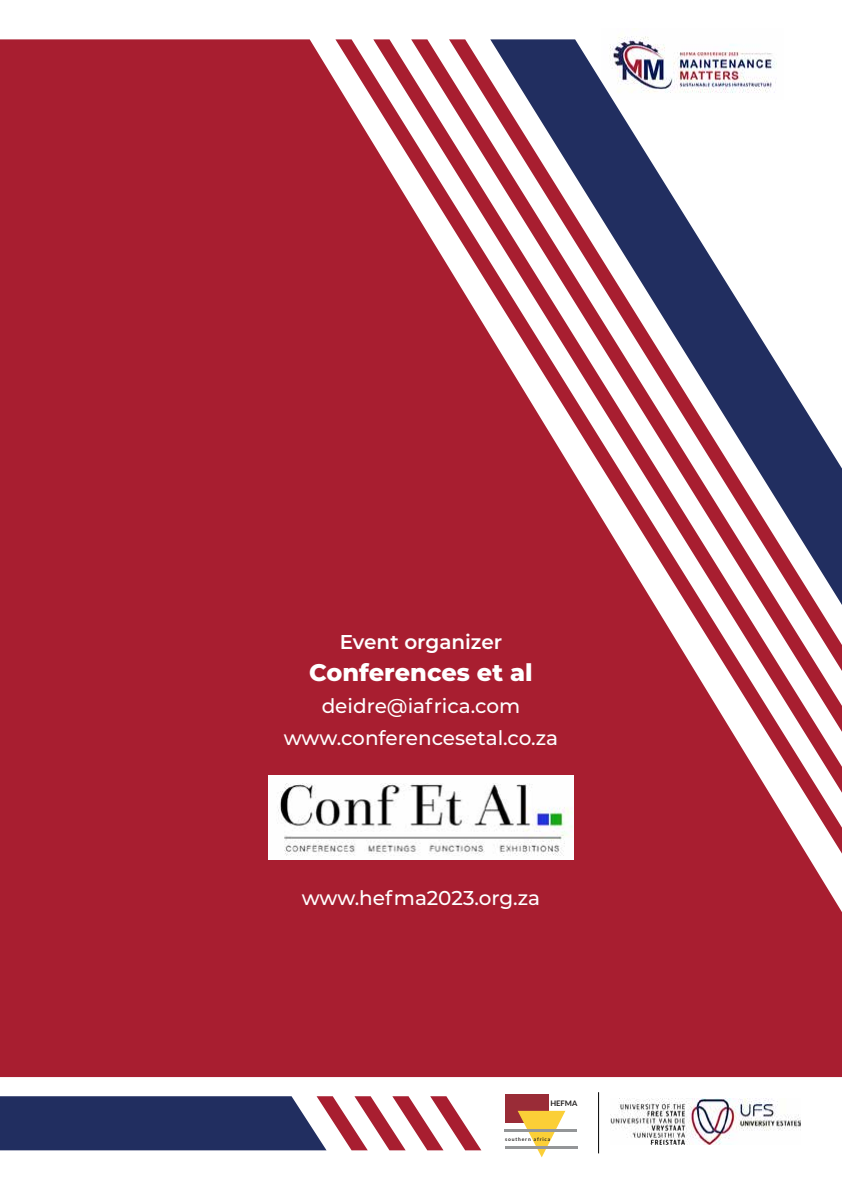
<style>
.page{position:relative;width:842px;height:1191px;background:#fff}
.page>*{position:absolute;margin:0;border:0;box-sizing:border-box;transform-origin:0 0}
.t1{font:800 24px "Montserrat";color:#fff}
.t2{font:500 20px/32px "Montserrat";color:#fff;text-align:center}
.t3{font:600 20px "Montserrat";color:#fff}
.t4{font:700 7.6px "Lato";color:#221f1f}
.t5{font:700 5px "Lato";letter-spacing:.175em;color:#221f1f}
</style>
<div class="page">
<div style="left:0;top:39px;width:842px;height:1038px;background:#a81e30"></div>
<img style="left:610px;top:1098px;width:191px;height:46px">
<div style="left:505px;top:1094px;width:44px;height:29px;background:#9a2c37"></div>
<svg style="left:518px;top:1110px;width:47px;height:47px"></svg>
<hr style="left:505px;top:1129px;width:72px;height:2px;background:#949698">
<hr style="left:505px;top:1147px;width:73px;height:2px;background:#949698">
<hr style="left:598px;top:1092px;width:1px;height:61px;background:#000">
<svg style="left:0;top:1096px;width:481px;height:54px"></svg>
<svg style="left:335px;top:39px;width:507px;height:814px;background:#b13545"></svg>
<svg style="left:373px;top:39px;width:469px;height:753px;background:#b43d4c"></svg>
<svg style="left:411px;top:39px;width:431px;height:693px;fill:#a81e30"></svg>
<svg style="left:449px;top:39px;width:393px;height:632px"></svg>
<img style="left:269px;top:775px;width:304px;height:84px">
<p class="t3" style="left:340px;top:628px;width:164px">Event organizer</p>
<p class="t1" style="left:309px;top:655px;width:225px">Conferences et al</p>
<p class="t2" style="left:284px;top:689px;width:276px">deidre@iafrica.com www.conferencesetal.co.za</p>
<p class="t2" style="left:302px;top:881px;width:240px">www.hefma2023.org.za</p>
<p class="t4" style="left:550px;top:1097px;width:28px">HEFMA</p>
<p class="t5" style="left:505px;top:1135px;width:47px">southern africa</p>
</div>
